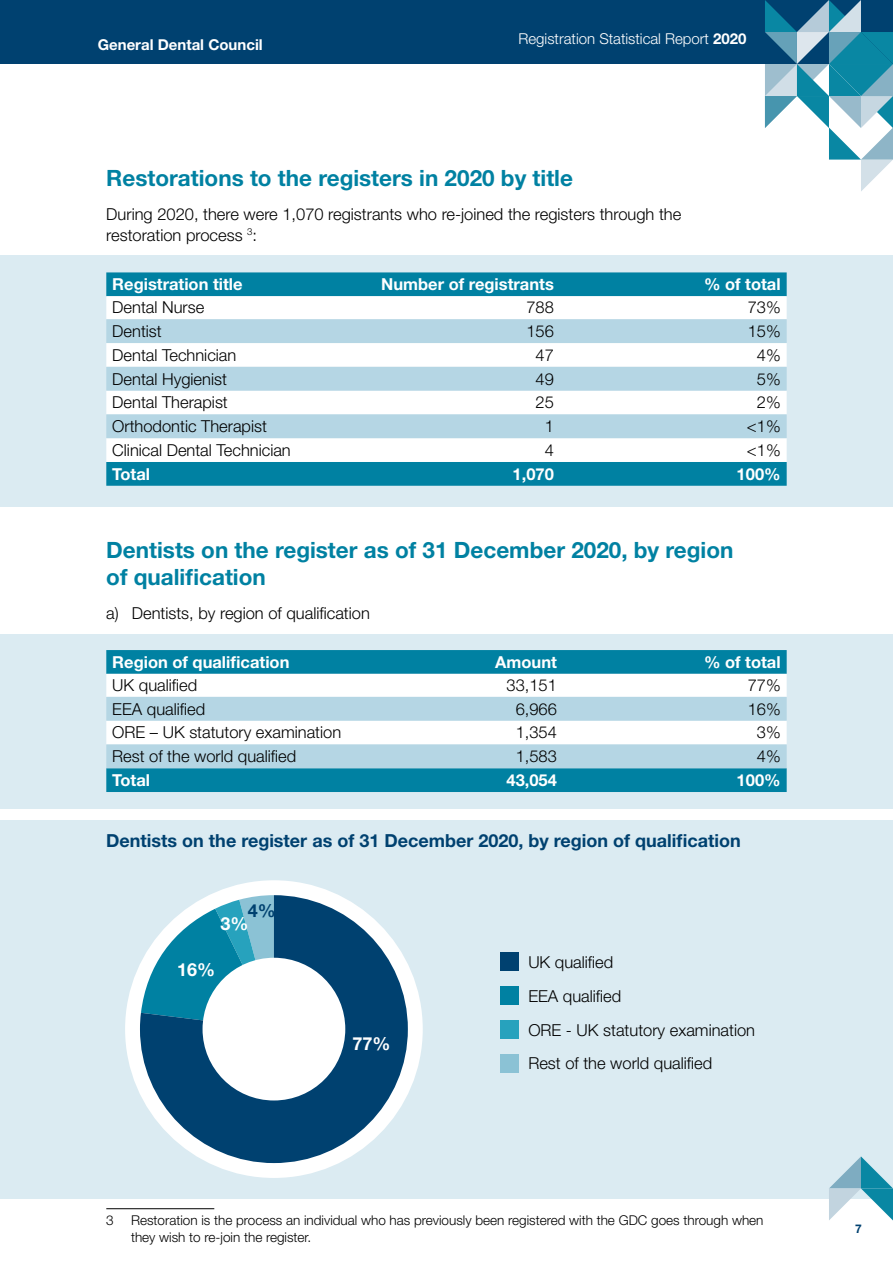
<style>
.page{position:relative;width:893px;height:1263px;background:#fff}
.page>*{position:absolute;margin:0;border:0;box-sizing:border-box;transform-origin:0 0}
.t1{font:700 22.5px/27px "Helvetica Neue LT Std";color:#0081a2}
.t2{font:700 18px "Helvetica Neue LT Std";color:#004170}
.t3{font:700 18px "Helvetica Neue LT Std";color:#fff}
.Body_copy{font:300 16.5px/33.8px "Helvetica Neue LT Std";color:#000}
.insert_table{font:300 16.5px "Helvetica Neue LT Std";color:#000}
.insert_table-2{font:700 16.5px "Helvetica Neue LT Std";color:#fff}
.Body_copy-2{font:700 16.5px "Helvetica Neue LT Std";color:#fff}
.t4{font:300 15px "Helvetica Neue LT Std";color:#fff}
.t5{font:700 15px "Helvetica Neue LT Std";color:#fff}
.foot_notes{font:300 13.5px/16.5px "Helvetica Neue LT Std";color:#000}
.t6{font:700 12px "Helvetica Neue LT Std";color:#004170}
.s1{font-weight:700}
</style>
<div class="page">
<div style="left:0;top:821px;width:893px;height:378px;background:#dbebf2"></div>
<div style="left:0;top:255px;width:893px;height:252px;background:#dbebf2"></div>
<div style="left:0;top:634px;width:893px;height:175px;background:#dbebf2"></div>
<div style="left:106px;top:272px;width:681px;height:214px;background:#0081a2"></div>
<div style="left:106px;top:296px;width:681px;height:166px;background:#fff"></div>
<svg style="left:106px;top:319px;width:681px;height:119px;background:#d2e6ee"></svg>
<div style="left:106px;top:650px;width:681px;height:142px;background:#0081a2"></div>
<div style="left:106px;top:674px;width:681px;height:23px;background:#fff"></div>
<svg style="left:106px;top:697px;width:681px;height:71px;background:#cde3ec"></svg>
<div style="left:501px;top:952px;width:18px;height:19px;background:#004170"></div>
<div style="left:501px;top:986px;width:18px;height:18px;background:#0081a2"></div>
<div style="left:501px;top:1021px;width:18px;height:18px;background:#27a2bd"></div>
<div style="left:501px;top:1054px;width:18px;height:18px;background:#8bc2d5"></div>
<div style="left:125px;top:880px;width:298px;height:298px;background:#fff;border-radius:50%"></div>
<svg style="left:140px;top:895px;width:268px;height:268px;fill:#004170"></svg>
<div style="left:203px;top:958px;width:142px;height:142px;background:#fff;border-radius:50%"></div>
<hr style="left:106px;top:1208px;width:108px;height:1px;background:#000">
<div style="left:0;top:0;width:893px;height:64px;background:#004170"></div>
<svg style="left:829px;top:1156px;width:64px;height:64px"></svg>
<svg style="left:765px;top:0;width:128px;height:191px"></svg>
<p class="t5" style="left:98px;top:35px;width:166px">General Dental Council</p>
<p class="t4" style="left:518px;top:30px;width:230px">Registration Statistical Report <span class="s1">2020</span></p>
<h2 class="t1" style="left:106px;top:164px;width:468px">Restorations to the registers in 2020 by title</h2>
<p class="Body_copy" style="left:106px;top:203px;width:576px;line-height:21px">During 2020, there were 1,070 registrants who re-joined the registers through the restoration process <sup>3</sup>:</p>
<p class="insert_table-2" style="left:112px;top:274px;width:132px">Registration title</p>
<p class="insert_table-2" style="left:381px;top:274px;width:174px">Number of registrants</p>
<p class="insert_table-2" style="left:704px;top:274px;width:78px">% of total</p>
<p class="insert_table" style="left:112px;top:297px;width:93px">Dental Nurse</p>
<p class="insert_table" style="left:526px;top:297px;width:29px">788</p>
<p class="insert_table" style="left:748px;top:297px;width:35px">73%</p>
<p class="insert_table" style="left:112px;top:321px;width:51px">Dentist</p>
<p class="insert_table" style="left:526px;top:321px;width:29px">156</p>
<p class="insert_table" style="left:748px;top:321px;width:35px">15%</p>
<p class="insert_table" style="left:112px;top:345px;width:126px">Dental Technician</p>
<p class="insert_table" style="left:535px;top:345px;width:20px">47</p>
<p class="insert_table" style="left:757px;top:345px;width:25px">4%</p>
<p class="insert_table" style="left:112px;top:369px;width:116px">Dental Hygienist</p>
<p class="insert_table" style="left:535px;top:369px;width:20px">49</p>
<p class="insert_table" style="left:757px;top:369px;width:25px">5%</p>
<p class="insert_table" style="left:112px;top:392px;width:117px">Dental Therapist</p>
<p class="insert_table" style="left:535px;top:392px;width:20px">25</p>
<p class="insert_table" style="left:757px;top:392px;width:25px">2%</p>
<p class="insert_table" style="left:112px;top:416px;width:156px">Orthodontic Therapist</p>
<p class="insert_table" style="left:545px;top:416px;width:11px">1</p>
<p class="insert_table" style="left:747px;top:416px;width:35px">&lt;1%</p>
<p class="insert_table" style="left:112px;top:440px;width:180px">Clinical Dental Technician</p>
<p class="insert_table" style="left:545px;top:440px;width:11px">4</p>
<p class="insert_table" style="left:747px;top:440px;width:35px">&lt;1%</p>
<p class="insert_table-2" style="left:112px;top:464px;width:39px">Total</p>
<p class="insert_table-2" style="left:513px;top:464px;width:43px">1,070</p>
<p class="insert_table-2" style="left:737px;top:464px;width:46px">100%</p>
<h2 class="t1" style="left:106px;top:536px;width:629px">Dentists on the register as of 31 December 2020, by region of qualification</h2>
<p class="Body_copy" style="left:106px;top:595px;width:265px">a) Dentists, by region of qualification</p>
<p class="Body_copy-2" style="left:112px;top:652px;width:179px">Region of qualification</p>
<p class="Body_copy-2" style="left:495px;top:652px;width:63px">Amount</p>
<p class="Body_copy-2" style="left:704px;top:652px;width:78px">% of total</p>
<p class="Body_copy" style="left:112px;top:668px;width:86px">UK qualified</p>
<p class="Body_copy" style="left:507px;top:668px;width:52px">33,151</p>
<p class="Body_copy" style="left:748px;top:668px;width:35px">77%</p>
<p class="Body_copy" style="left:112px;top:691px;width:94px">EEA qualified</p>
<p class="Body_copy" style="left:516px;top:691px;width:43px">6,966</p>
<p class="Body_copy" style="left:748px;top:691px;width:35px">16%</p>
<p class="Body_copy" style="left:112px;top:715px;width:230px">ORE – UK statutory examination</p>
<p class="Body_copy" style="left:516px;top:715px;width:43px">1,354</p>
<p class="Body_copy" style="left:757px;top:715px;width:25px">3%</p>
<p class="Body_copy" style="left:112px;top:739px;width:185px">Rest of the world qualified</p>
<p class="Body_copy" style="left:516px;top:739px;width:43px">1,583</p>
<p class="Body_copy" style="left:757px;top:739px;width:25px">4%</p>
<p class="Body_copy-2" style="left:112px;top:770px;width:39px">Total</p>
<p class="Body_copy-2" style="left:507px;top:770px;width:52px">43,054</p>
<p class="Body_copy-2" style="left:737px;top:770px;width:46px">100%</p>
<h3 class="t2" style="left:106px;top:829px;width:636px">Dentists on the register as of 31 December 2020, by region of qualification</h3>
<p class="t2" style="left:248px;top:899px;width:30px">4%</p>
<p class="t3" style="left:221px;top:913px;width:30px">3%</p>
<p class="t3" style="left:177px;top:959px;width:40px">16%</p>
<p class="t3" style="left:353px;top:1033px;width:40px">77%</p>
<p class="Body_copy" style="left:528px;top:945px;width:228px">UK qualified<br>EEA qualified<br>ORE - UK statutory examination<br>Rest of the world qualified</p>
<p class="foot_notes" style="left:106px;top:1212px;width:9px">3</p>
<p class="foot_notes" style="left:131px;top:1212px;width:634px">Restoration is the process an individual who has previously been registered with the GDC goes through when they wish to re-join the register.</p>
<p class="t6" style="left:855px;top:1221px;width:8px">7</p>
</div>
